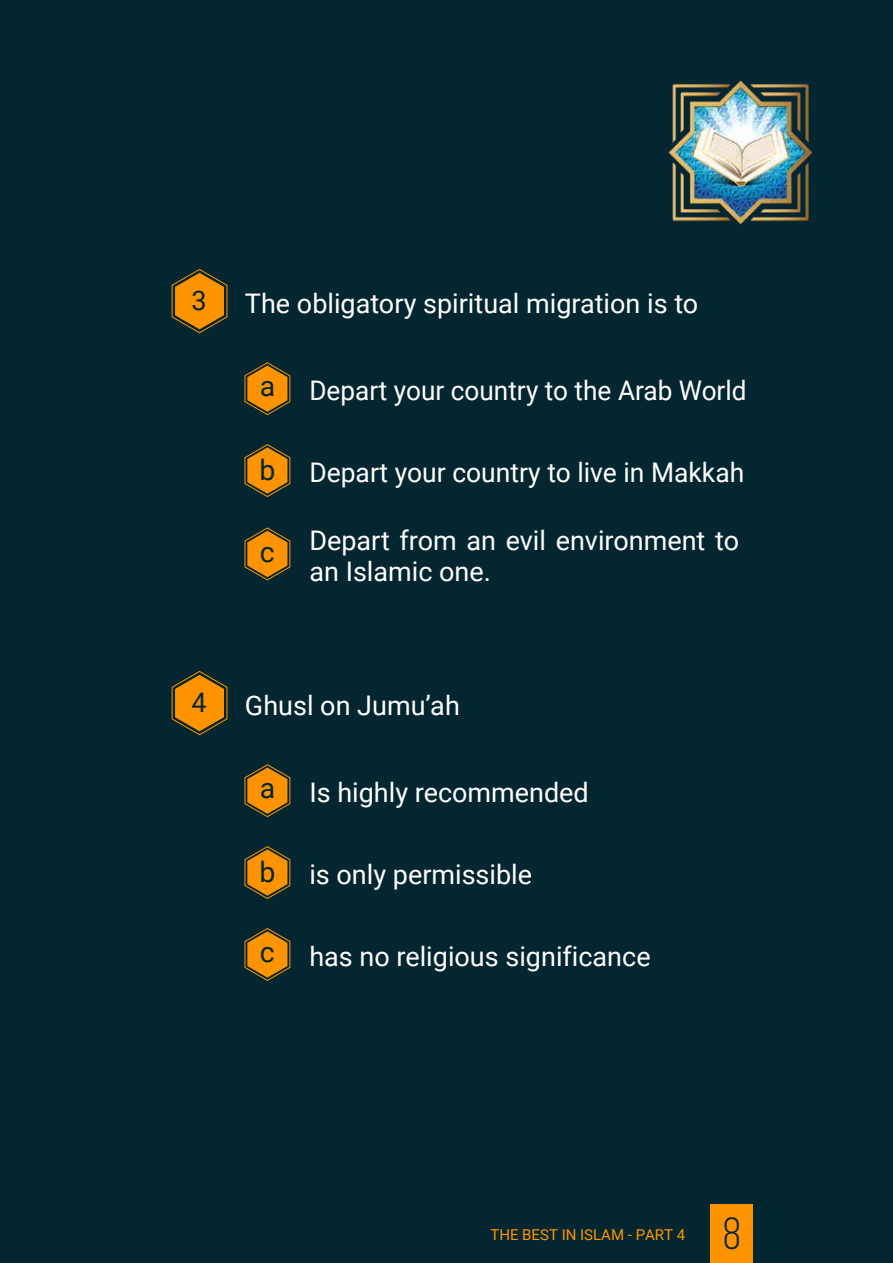
<style>
.page{position:relative;width:893px;height:1263px;background:#042630}
.page>*{position:absolute;margin:0;border:0;box-sizing:border-box;transform-origin:0 0}
.t1{font:45px "Bebas Neue";color:#042630}
.t2{font:28.5px "Roboto";color:#042630}
.t3{font:27px/31.5px "Roboto";color:#fff}
.t4{font:27px "Roboto";color:#042630}
.t5{font:15px "Roboto";color:#ff9400}
.s1{font-size:28.5px;color:#042630}
</style>
<div class="page">
<img style="left:669px;top:81px;width:143px;height:143px">
<div style="left:711px;top:1205px;width:42px;height:58px;background:#ff9400"></div>
<svg style="left:171px;top:269px;width:57px;height:65px"></svg>
<svg style="left:244px;top:362px;width:47px;height:53px"></svg>
<svg style="left:244px;top:444px;width:47px;height:53px"></svg>
<svg style="left:244px;top:527px;width:47px;height:54px"></svg>
<svg style="left:171px;top:671px;width:57px;height:65px"></svg>
<svg style="left:244px;top:764px;width:47px;height:53px"></svg>
<svg style="left:244px;top:846px;width:47px;height:53px"></svg>
<svg style="left:244px;top:928px;width:47px;height:53px"></svg>
<p class="t4" style="left:191px;top:281px;width:17px">3</p>
<p class="t3" style="left:245px;top:286px;width:455px">The obligatory spiritual migration is to</p>
<p class="t3" style="left:260px;top:374px;width:488px"><span class="s1">a</span> Depart your country to the Arab World</p>
<p class="t3" style="left:259px;top:456px;width:486px"><span class="s1">b</span> Depart your country to live in Makkah</p>
<p class="t2" style="left:260px;top:531px;width:16px">c</p>
<p class="t3" style="left:309px;top:523px;width:431px">Depart from an evil environment to an Islamic one.</p>
<p class="t4" style="left:191px;top:683px;width:17px">4</p>
<p class="t3" style="left:245px;top:688px;width:216px">Ghusl on Jumu’ah</p>
<p class="t3" style="left:260px;top:776px;width:331px"><span class="s1">a</span> Is highly recommended</p>
<p class="t3" style="left:259px;top:858px;width:274px"><span class="s1">b</span> is only permissible</p>
<p class="t3" style="left:260px;top:939px;width:392px"><span class="s1">c</span> has no religious significance</p>
<p class="t5" style="left:490px;top:1224px;width:196px">THE BEST IN ISLAM - PART 4</p>
<h1 class="t1" style="left:723px;top:1209px;width:19px">8</h1>
</div>
